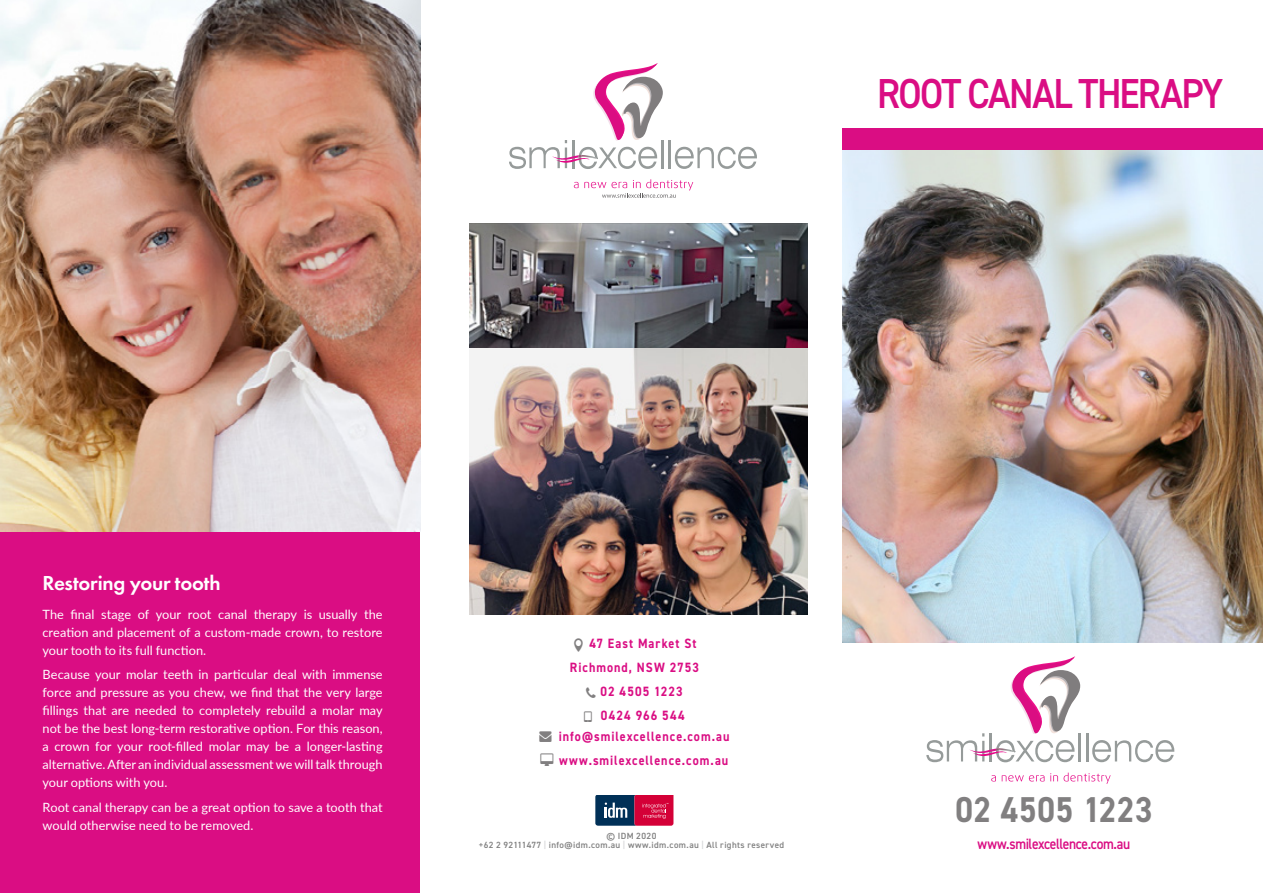
<style>
.page{position:relative;width:1263px;height:893px;background:#fff}
.page>*{position:absolute;margin:0;border:0;box-sizing:border-box;transform-origin:0 0}
.t1{font:600 42px "DIN2014";letter-spacing:-.045em;color:#da0d83;scale:.9 1}
.t2{font:700 36px "DIN2014";letter-spacing:.02em;color:#817f80;scale:.9 1}
.t3{font:600 21px "Futura PT";letter-spacing:-.01em;color:#fff}
.t4{font:600 15px "DIN2014";letter-spacing:-.03em;color:#da0d83;scale:.9 1}
.t5{font:700 13.5px/24px "DIN2014";letter-spacing:.085em;color:#da0d83;text-align:right;scale:.9 1}
.t6{font:12.75px/18px "Lato";color:#fff;text-align:justify}
.t7{font:600 9px/9.4px "DIN2014";letter-spacing:.045em;color:#818181;text-align:center}
.s1{color:#817f80}
.s2{color:#d6d7d8}
</style>
<div class="page">
<div style="left:0;top:0;width:420px;height:893px;background:#da0d83"></div>
<img style="left:842px;top:150px;width:421px;height:493px">
<img style="left:0;top:0;width:421px;height:531px">
<div style="left:842px;top:129px;width:421px;height:21px;background:#da0d83"></div>
<svg style="left:595px;top:795px;width:78px;height:30px;background:#7e305a"></svg>
<img style="left:469px;top:224px;width:339px;height:390px">
<hr style="left:668px;top:140px;width:3px;height:28px;background:#969b9a">
<svg style="left:675px;top:147px;width:82px;height:22px"></svg>
<svg style="left:509px;top:63px;width:154px;height:106px"></svg>
<svg style="left:574px;top:179px;width:119px;height:19px"></svg>
<svg style="left:991px;top:775px;width:5px;height:6px"></svg>
<svg style="left:1002px;top:775px;width:42px;height:6px"></svg>
<svg style="left:1050px;top:773px;width:61px;height:11px"></svg>
<hr style="left:1078px;top:733px;width:3px;height:28px;background:#969b9a">
<hr style="left:1086px;top:733px;width:2px;height:28px;background:#969b9a">
<svg style="left:1092px;top:740px;width:82px;height:22px"></svg>
<svg style="left:926px;top:656px;width:154px;height:106px"></svg>
<h1 class="t1" style="left:877px;top:65px;width:386px">ROOT CANAL THERAPY</h1>
<h3 class="t3" style="left:43px;top:570px;width:180px">Restoring your tooth</h3>
<p class="t6" style="left:43px;top:605px;width:342px">The final stage of your root canal therapy is usually the creation and placement of a custom-made crown, to restore your tooth to its full function.</p>
<p class="t6" style="left:43px;top:665px;width:342px">Because your molar teeth in particular deal with immense force and pressure as you chew, we find that the very large fillings that are needed to completely rebuild a molar may not be the best long-term restorative option. For this reason, a crown for your root-filled molar may be a longer-lasting alternative. After an individual assessment we will talk through your options with you.</p>
<p class="t6" style="left:43px;top:797px;width:342px">Root canal therapy can be a great option to save a tooth that would otherwise need to be removed.</p>
<p class="t5" style="left:589px;top:631px;width:120px">47 East Market St</p>
<p class="t5" style="left:570px;top:655px;width:145px">Richmond, NSW 2753</p>
<p class="t5" style="left:600px;top:679px;width:93px">02 4505 1223</p>
<p class="t5" style="left:601px;top:703px;width:95px">0424 966 544</p>
<p class="t5" style="left:539px;top:724px;width:213px"><span class="s1">→</span> info@smilexcellence.com.au www.smilexcellence.com.au</p>
<p class="t7" style="left:479px;top:831px;width:307px">© IDM 2020<br>+62 2 92111477 <span class="s2">|</span> info@idm.com.au <span class="s2">|</span> www.idm.com.au <span class="s2">|</span> All rights reserved</p>
<h2 class="t2" style="left:955px;top:786px;width:221px">02 4505 1223</h2>
<p class="t4" style="left:977px;top:834px;width:171px">www.smilexcellence.com.au</p>
</div>
